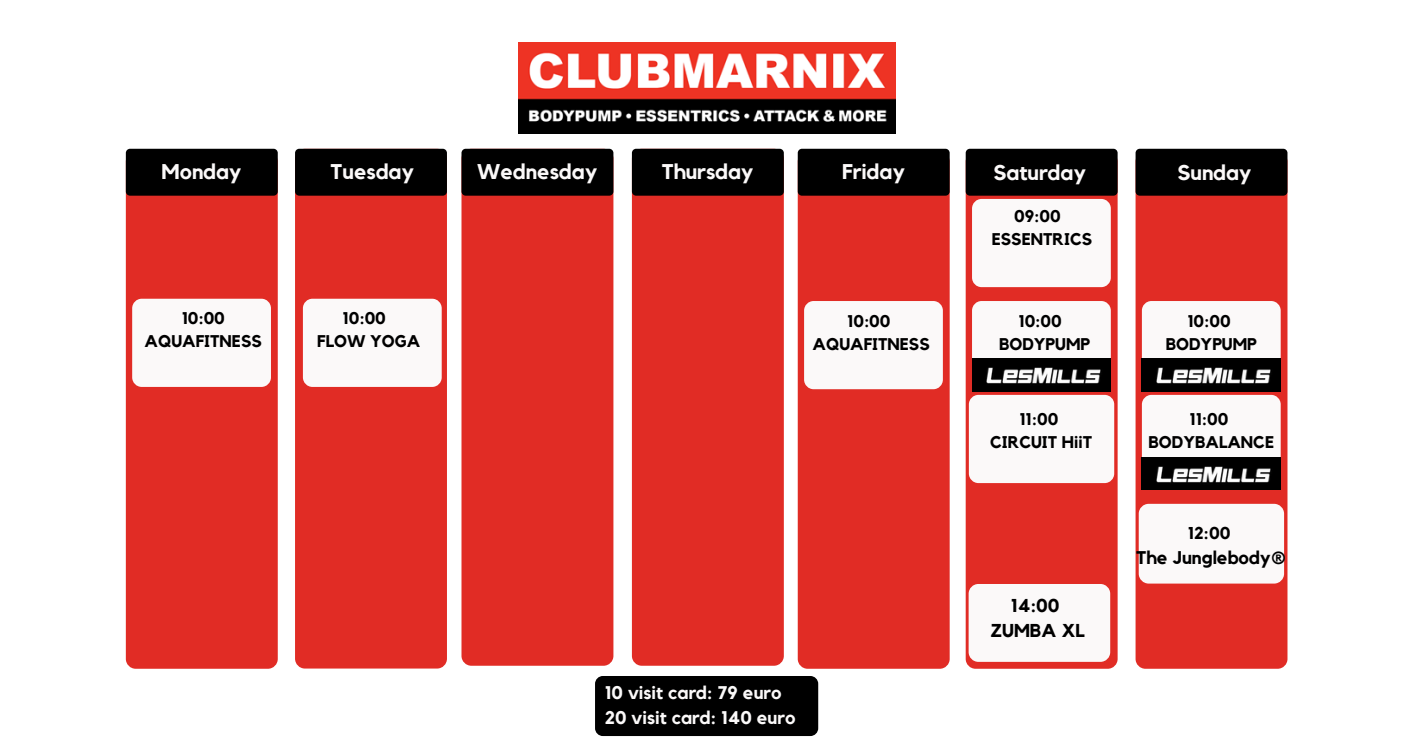
<style>
.page{position:relative;width:1418px;height:745px;background:#fff}
.page>*{position:absolute;margin:0;border:0;box-sizing:border-box;transform-origin:0 0}
.t1{font:700 21.25px "Kollektif";color:#fbf9f9}
.t2{font:700 18.5px "Kollektif";color:#000}
.t3{font:700 18.25px "Kollektif";color:#fbf9f9}
.t4{font:700 18.25px "Kollektif";color:#000}
.t5{font:700 17.12px "Kollektif";color:#000}
.t6{font:700 16.88px "Kollektif";color:#000}
</style>
<div class="page">
<div style="left:126px;top:152px;width:152px;height:516px;background:#e12c25;border-radius:10px"></div>
<div style="left:461px;top:149px;width:152px;height:516px;background:#e12c25;border-radius:10px"></div>
<div style="left:632px;top:149px;width:152px;height:516px;background:#e12c25;border-radius:10px"></div>
<div style="left:797px;top:152px;width:152px;height:516px;background:#e12c25;border-radius:10px"></div>
<div style="left:965px;top:152px;width:152px;height:516px;background:#e12c25;border-radius:10px"></div>
<div style="left:295px;top:149px;width:152px;height:519px;background:#e12c25;border-radius:10px"></div>
<div style="left:1135px;top:152px;width:152px;height:516px;background:#e12c25;border-radius:10px"></div>
<div style="left:126px;top:149px;width:152px;height:47px;background:#000;border-radius:4px"></div>
<div style="left:295px;top:149px;width:152px;height:47px;background:#000;border-radius:4px"></div>
<div style="left:461px;top:149px;width:152px;height:47px;background:#000;border-radius:4px"></div>
<div style="left:632px;top:149px;width:152px;height:47px;background:#000;border-radius:4px"></div>
<div style="left:797px;top:149px;width:152px;height:47px;background:#000;border-radius:4px"></div>
<div style="left:965px;top:149px;width:152px;height:47px;background:#000;border-radius:4px"></div>
<div style="left:1135px;top:149px;width:152px;height:47px;background:#000;border-radius:4px"></div>
<div style="left:132px;top:298px;width:139px;height:89px;background:#fbf9f9;border-radius:10px"></div>
<div style="left:303px;top:298px;width:139px;height:89px;background:#fbf9f9;border-radius:10px"></div>
<div style="left:804px;top:301px;width:139px;height:88px;background:#fbf9f9;border-radius:10px"></div>
<div style="left:972px;top:199px;width:138px;height:88px;background:#fbf9f9;border-radius:10px"></div>
<div style="left:972px;top:301px;width:138px;height:88px;background:#fbf9f9;border-radius:10px"></div>
<div style="left:969px;top:395px;width:145px;height:88px;background:#fbf9f9;border-radius:10px"></div>
<div style="left:1142px;top:301px;width:138px;height:88px;background:#fbf9f9;border-radius:10px"></div>
<div style="left:1142px;top:395px;width:138px;height:88px;background:#fbf9f9;border-radius:10px"></div>
<img style="left:972px;top:358px;width:138px;height:33px">
<img style="left:1142px;top:457px;width:138px;height:33px">
<img style="left:1142px;top:358px;width:138px;height:33px">
<img style="left:518px;top:43px;width:377px;height:91px">
<div style="left:595px;top:675px;width:223px;height:60px;background:#000;border-radius:8px"></div>
<div style="left:968px;top:584px;width:142px;height:77px;background:#fbf9f9;border-radius:10px"></div>
<div style="left:1138px;top:503px;width:146px;height:80px;background:#fbf9f9;border-radius:10px"></div>
<p class="t1" style="left:162px;top:161px;width:81px">Monday</p>
<p class="t1" style="left:330px;top:161px;width:85px">Tuesday</p>
<p class="t1" style="left:477px;top:161px;width:121px">Wednesday</p>
<p class="t1" style="left:662px;top:161px;width:93px">Thursday</p>
<p class="t1" style="left:842px;top:161px;width:64px">Friday</p>
<p class="t1" style="left:993px;top:163px;width:94px">Saturday</p>
<p class="t1" style="left:1177px;top:163px;width:76px">Sunday</p>
<p class="t6" style="left:182px;top:310px;width:45px">10:00</p>
<p class="t6" style="left:145px;top:333px;width:119px">AQUAFITNESS</p>
<p class="t6" style="left:343px;top:310px;width:45px">10:00</p>
<p class="t6" style="left:317px;top:333px;width:104px">FLOW YOGA</p>
<p class="t6" style="left:847px;top:313px;width:45px">10:00</p>
<p class="t6" style="left:812px;top:336px;width:119px">AQUAFITNESS</p>
<p class="t3" style="left:605px;top:683px;width:178px">10 visit card: 79 euro</p>
<p class="t3" style="left:605px;top:709px;width:192px">20 visit card: 140 euro</p>
<p class="t6" style="left:1014px;top:208px;width:48px">09:00</p>
<p class="t6" style="left:991px;top:231px;width:102px">ESSENTRICS</p>
<p class="t6" style="left:1018px;top:313px;width:45px">10:00</p>
<p class="t6" style="left:999px;top:336px;width:93px">BODYPUMP</p>
<p class="t6" style="left:1019px;top:411px;width:40px">11:00</p>
<p class="t6" style="left:990px;top:434px;width:103px">CIRCUIT HiiT</p>
<p class="t2" style="left:1011px;top:596px;width:50px">14:00</p>
<p class="t2" style="left:990px;top:622px;width:96px">ZUMBA XL</p>
<p class="t6" style="left:1187px;top:313px;width:45px">10:00</p>
<p class="t6" style="left:1165px;top:336px;width:93px">BODYPUMP</p>
<p class="t6" style="left:1189px;top:411px;width:40px">11:00</p>
<p class="t6" style="left:1148px;top:434px;width:127px">BODYBALANCE</p>
<p class="t5" style="left:1187px;top:525px;width:44px">12:00</p>
<p class="t4" style="left:1136px;top:548px;width:151px">The Junglebody®</p>
</div>
